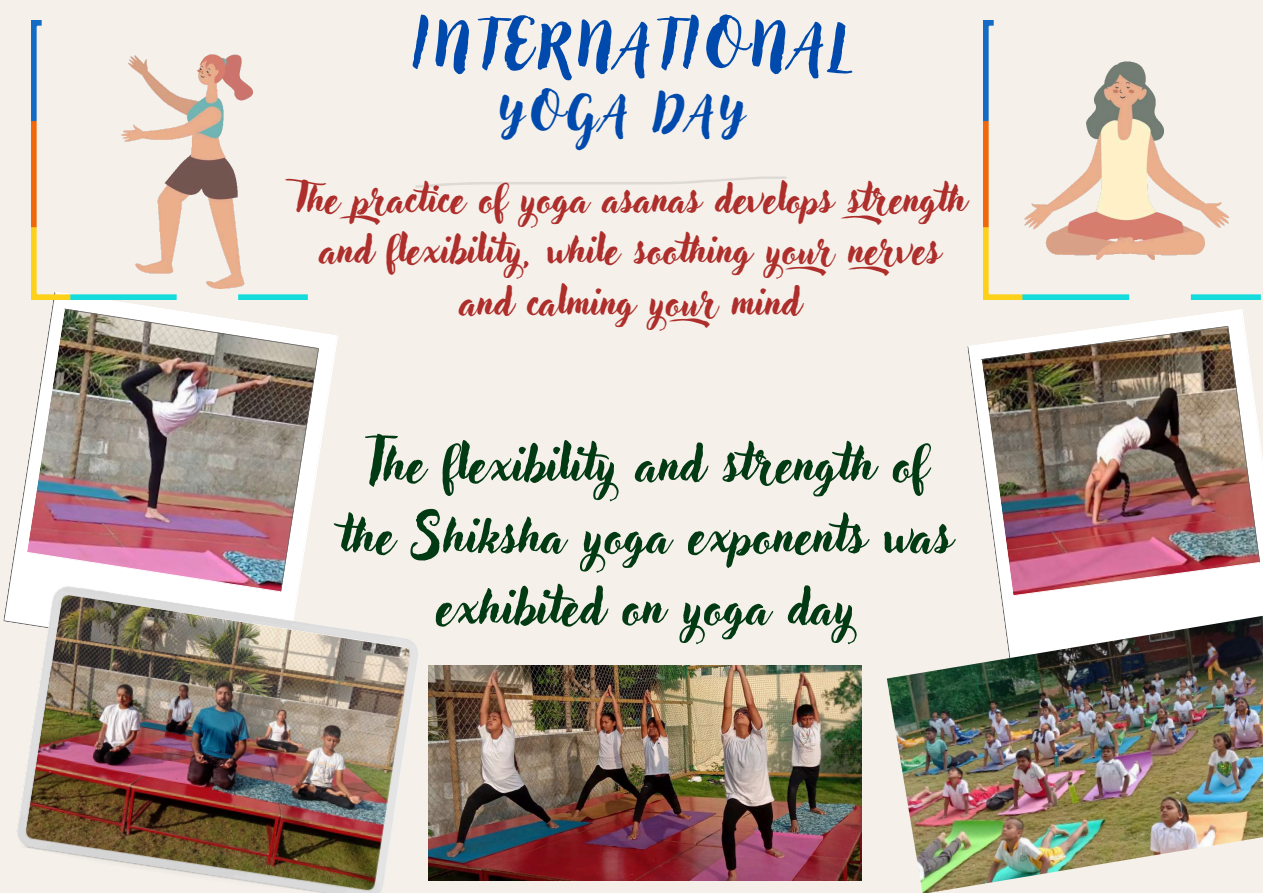
<style>
.page{position:relative;width:1263px;height:893px;background:#f5f0ea}
.page>*{position:absolute;margin:0;border:0;box-sizing:border-box;transform-origin:0 0}
.t1{font:52.65px "Adlery Pro";letter-spacing:.145em;color:#004aad}
.t2{font:51.22px/71.4px "Adlery Pro";color:#023a13;text-align:center}
.t3{font:42.08px "Adlery Pro";letter-spacing:.145em;color:#004aad}
.t4{font:40.05px/51.2px "Adlery Pro Swash";color:#ad2e2b;text-align:center}
</style>
<div class="page">
<svg style="left:415px;top:177px;width:372px;height:11px"></svg>
<svg style="left:3px;top:477px;width:23px;height:146px"></svg>
<img style="left:26px;top:299px;width:312px;height:284px">
<img style="left:967px;top:309px;width:296px;height:307px">
<img style="left:887px;top:616px;width:376px;height:277px">
<img style="left:428px;top:665px;width:433px;height:215px">
<img style="left:31px;top:20px;width:277px;height:279px">
<img style="left:80px;top:32px;width:173px;height:256px">
<img style="left:13px;top:583px;width:405px;height:310px">
<img style="left:984px;top:21px;width:277px;height:279px">
<h1 class="t1" style="left:413px;top:22px;width:438px">INTERNATIONAL</h1>
<p class="t3" style="left:499px;top:94px;width:247px">YOGA DAY</p>
<p class="t4" style="left:294px;top:180px;width:673px">The practice of yoga asanas develops strength and flexibility, while soothing yournerves and calming yourmind</p>
<p class="t2" style="left:340px;top:432px;width:614px">The flexibility and strength of the Shiksha yoga exponents was exhibited on yoga day</p>
</div>
